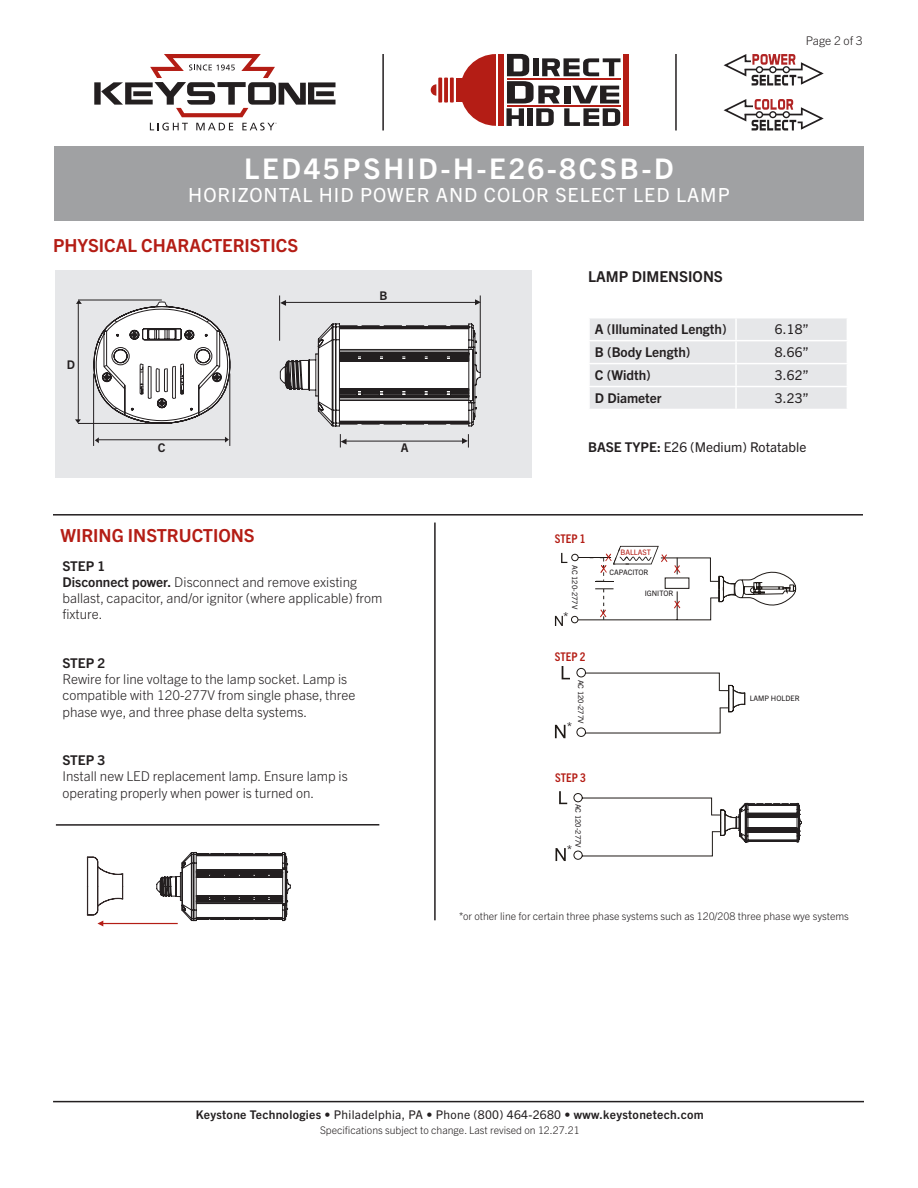
<style>
.page{position:relative;width:918px;height:1188px;background:#fff}
.page>*{position:absolute;margin:0;border:0;box-sizing:border-box;transform-origin:0 0}
.Title_Instruction{font:700 28.5px "Trade Gothic Next LT Pro";letter-spacing:.1em;color:#fff}
.SubTitle{font:19.5px "Trade Gothic Next LT Pro";letter-spacing:.05em;color:#fff}
.t1{font:700 18px "Trade Gothic Next LT Pro";color:#b41d15}
.t2{font:700 15px "Trade Gothic Next LT Pro";color:#231f20}
.t3{font:300 13.5px/16.2px "Trade Gothic Next LT Pro";color:#231f20}
.t4{font:700 13.5px "Trade Gothic Next LT Pro";color:#231f20}
.t5{font:13.5px "Trade Gothic Next LT Pro";color:#231f20}
.t6{font:700 12px "Trade Gothic Next LT Pro";letter-spacing:.025em;color:#231f20}
.t7{font:700 condensed 12px "Trade Gothic Next LT Pro";color:#b41d15}
.t8{font:300 12px "Trade Gothic Next LT Pro";color:#231f20}
.t9{font:300 10.5px "Trade Gothic Next LT Pro";color:#231f20}
.t10{font:7.5px "Trade Gothic Next LT Pro";color:#231f20}
.t11{font:7.5px "Trade Gothic Next LT Pro";color:#b41d15}
.s1{font-weight:700}
.s2{font-weight:400}
</style>
<div class="page">
<hr style="left:53px;top:1101px;width:811px;height:1px;background:#231f20">
<svg style="left:555px;top:546px;width:242px;height:80px"></svg>
<svg style="left:562px;top:666px;width:8px;height:13px"></svg>
<svg style="left:555px;top:725px;width:10px;height:13px"></svg>
<svg style="left:576px;top:668px;width:170px;height:69px"></svg>
<hr style="left:434px;top:523px;width:2px;height:397px;background:#231f20">
<svg style="left:556px;top:848px;width:10px;height:13px"></svg>
<svg style="left:559px;top:791px;width:8px;height:13px"></svg>
<hr style="left:56px;top:824px;width:323px;height:2px;background:#231f20">
<svg style="left:87px;top:856px;width:36px;height:70px"></svg>
<hr style="left:102px;top:923px;width:76px;height:1px;background:#b41d15">
<svg style="left:156px;top:852px;width:135px;height:69px"></svg>
<svg style="left:573px;top:793px;width:229px;height:67px"></svg>
<div style="left:590px;top:318px;width:257px;height:91px;background:#e6e7e9"></div>
<div style="left:55px;top:271px;width:477px;height:207px;background:#e6e7e9"></div>
<hr style="left:99px;top:440px;width:126px;height:1px;background:#231f20">
<hr style="left:78px;top:301px;width:1px;height:120px;background:#231f20">
<hr style="left:78px;top:300px;width:84px;height:1px;background:#231f20">
<hr style="left:78px;top:423px;width:84px;height:1px;background:#231f20">
<svg style="left:225px;top:437px;width:4px;height:6px"></svg>
<svg style="left:95px;top:437px;width:4px;height:6px"></svg>
<svg style="left:75px;top:419px;width:6px;height:4px"></svg>
<svg style="left:76px;top:300px;width:6px;height:4px"></svg>
<hr style="left:285px;top:302px;width:191px;height:1px;background:#231f20">
<svg style="left:280px;top:323px;width:201px;height:103px"></svg>
<svg style="left:475px;top:299px;width:5px;height:6px"></svg>
<svg style="left:280px;top:300px;width:6px;height:6px"></svg>
<hr style="left:346px;top:441px;width:116px;height:1px;background:#231f20">
<svg style="left:340px;top:434px;width:7px;height:14px"></svg>
<svg style="left:462px;top:434px;width:7px;height:14px"></svg>
<hr style="left:480px;top:295px;width:1px;height:78px;background:#231f20">
<hr style="left:279px;top:295px;width:1px;height:46px;background:#231f20">
<svg style="left:93px;top:301px;width:138px;height:123px"></svg>
<hr style="left:93px;top:373px;width:1px;height:73px;background:#231f20">
<hr style="left:230px;top:373px;width:1px;height:73px;background:#231f20">
<hr style="left:53px;top:514px;width:810px;height:2px;background:#231f20">
<div style="left:54px;top:146px;width:810px;height:74px;background:#a0a1a3"></div>
<hr style="left:382px;top:54px;width:2px;height:76px;background:#231f20">
<hr style="left:675px;top:54px;width:2px;height:76px;background:#231f20">
<svg style="left:94px;top:54px;width:242px;height:63px"></svg>
<svg style="left:150px;top:123px;width:38px;height:7px"></svg>
<svg style="left:196px;top:123px;width:37px;height:7px"></svg>
<svg style="left:242px;top:123px;width:35px;height:7px"></svg>
<svg style="left:460px;top:54px;width:36px;height:72px"></svg>
<div style="left:499px;top:54px;width:5px;height:72px;background:#b41d15"></div>
<div style="left:623px;top:54px;width:5px;height:72px;background:#b41d15"></div>
<div style="left:456px;top:79px;width:7px;height:23px;background:#b41d15"></div>
<svg style="left:431px;top:84px;width:5px;height:12px"></svg>
<svg style="left:450px;top:78px;width:4px;height:25px"></svg>
<svg style="left:444px;top:78px;width:4px;height:25px"></svg>
<svg style="left:438px;top:78px;width:4px;height:25px"></svg>
<svg style="left:507px;top:54px;width:114px;height:72px"></svg>
<svg style="left:723px;top:99px;width:101px;height:32px"></svg>
<svg style="left:723px;top:54px;width:101px;height:32px"></svg>
<p class="Title_Instruction" style="left:244px;top:149px;width:431px">LED45PSHID-H-E26-8CSB-D</p>
<p class="SubTitle" style="left:188px;top:182px;width:543px">HORIZONTAL HID POWER AND COLOR SELECT LED LAMP</p>
<p class="t1" style="left:53px;top:232px;width:247px">PHYSICAL CHARACTERISTICS</p>
<p class="t6" style="left:380px;top:287px;width:10px">B</p>
<p class="t2" style="left:588px;top:266px;width:136px">LAMP DIMENSIONS</p>
<p class="t8" style="left:806px;top:33px;width:58px">Page 2 of 3</p>
<p class="t6" style="left:67px;top:356px;width:10px">D</p>
<p class="t4" style="left:595px;top:320px;width:133px">A (Illuminated Length)</p>
<p class="t5" style="left:775px;top:320px;width:35px">6.18”</p>
<p class="t4" style="left:595px;top:343px;width:97px">B (Body Length)</p>
<p class="t5" style="left:775px;top:343px;width:35px">8.66”</p>
<p class="t4" style="left:595px;top:366px;width:57px">C (Width)</p>
<p class="t5" style="left:775px;top:366px;width:35px">3.62”</p>
<p class="t4" style="left:595px;top:389px;width:68px">D Diameter</p>
<p class="t5" style="left:775px;top:389px;width:35px">3.23”</p>
<p class="t6" style="left:158px;top:439px;width:9px">C</p>
<p class="t5" style="left:588px;top:438px;width:220px"><span class="s1">BASE TYPE:</span> E26 (Medium) Rotatable</p>
<p class="t6" style="left:401px;top:439px;width:9px">A</p>
<p class="t1" style="left:60px;top:523px;width:196px">WIRING INSTRUCTIONS</p>
<p class="t4" style="left:63px;top:556px;width:44px">STEP 1</p>
<p class="t3" style="left:63px;top:573px;width:321px"><span class="s1">Disconnect power.</span> Disconnect and remove existing ballast, capacitor, and/or ignitor (where applicable) from fixture.</p>
<p class="t4" style="left:63px;top:654px;width:44px">STEP 2</p>
<p class="t3" style="left:63px;top:670px;width:295px">Rewire for line voltage to the lamp socket. Lamp is compatible with 120-277V from single phase, three</p>
<p class="t3" style="left:63px;top:703px;width:246px">phase wye, and three phase delta systems.</p>
<p class="t4" style="left:63px;top:751px;width:44px">STEP 3</p>
<p class="t3" style="left:63px;top:768px;width:287px">Install new LED replacement lamp. Ensure lamp is operating properly when power is turned on.</p>
<p class="t7" style="left:555px;top:531px;width:32px">STEP 1</p>
<p class="t11" style="left:620px;top:547px;width:32px">BALLAST</p>
<p class="t10" style="left:580px;top:565px;width:45px;rotate:90deg">AC 120-277V</p>
<p class="t10" style="left:610px;top:567px;width:41px">CAPACITOR</p>
<p class="t10" style="left:645px;top:588px;width:30px">IGNITOR</p>
<p class="t3" style="left:563px;top:609px;width:7px">*</p>
<p class="t7" style="left:555px;top:648px;width:32px">STEP 2</p>
<p class="t10" style="left:586px;top:680px;width:45px;rotate:90deg">AC 120-277V</p>
<p class="t3" style="left:567px;top:719px;width:7px">*</p>
<p class="t7" style="left:555px;top:770px;width:32px">STEP 3</p>
<p class="t10" style="left:583px;top:804px;width:45px;rotate:90deg">AC 120-277V</p>
<p class="t3" style="left:567px;top:842px;width:7px">*</p>
<p class="t10" style="left:750px;top:693px;width:51px">LAMP HOLDER</p>
<p class="t9" style="left:459px;top:908px;width:391px">*or other line for certain three phase systems such as 120/208 three phase wye systems</p>
<p class="t6" style="left:196px;top:1106px;width:510px">Keystone Technologies • <span class="s2">Philadelphia, PA</span> • <span class="s2">Phone (800) 464-2680 •</span> www.keystonetech.com</p>
<p class="t9" style="left:320px;top:1122px;width:261px">Specifications subject to change. Last revised on 12.27.21</p>
</div>
